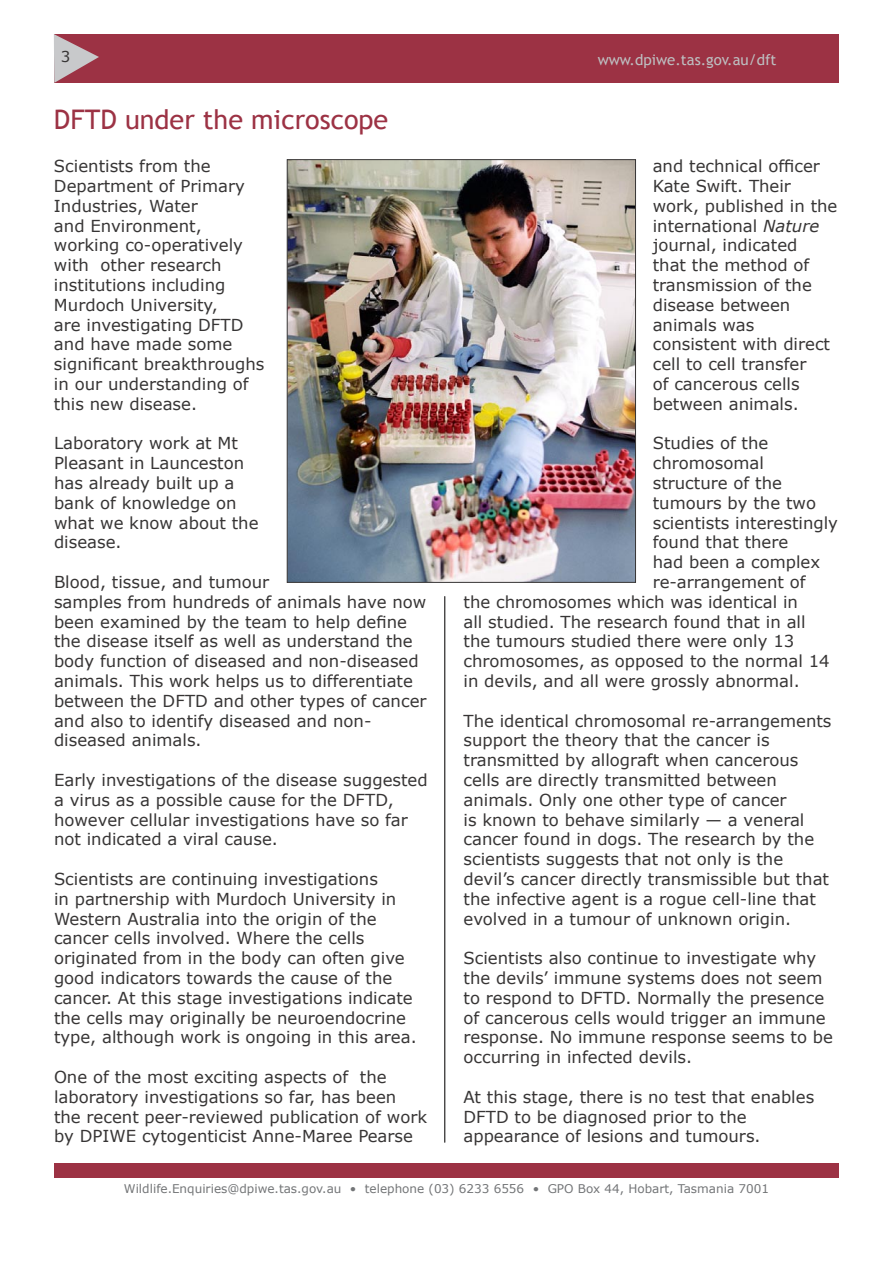
<style>
.page{position:relative;width:893px;height:1263px;background:#fff}
.page>*{position:absolute;margin:0;border:0;box-sizing:border-box;transform-origin:0 0}
.t1{font:27px "Trebuchet MS";color:#9c3244}
.Body_Text{font:16.5px/19.8px "Verdana";color:#373535}
.t2{font:15px "Trebuchet MS";color:#bdbfc1}
.t3{font:15px "Verdana";color:#373535}
.t4{font:12px "Verdana";color:#737577}
.s1{font-style:italic}
</style>
<div class="page">
<div style="left:54px;top:34px;width:785px;height:49px;background:#9c3244"></div>
<div style="left:54px;top:1163px;width:784px;height:14px;background:#9c3244"></div>
<svg style="left:54px;top:34px;width:45px;height:49px"></svg>
<hr style="left:444px;top:596px;width:1px;height:546px;background:#373535">
<img style="left:289px;top:161px;width:345px;height:420px">
<div style="left:287px;top:159px;width:349px;height:424px;border:1px solid #373535"></div>
<p class="t3" style="left:61px;top:47px;width:11px">3</p>
<p class="t2" style="left:598px;top:51px;width:180px">www.dpiwe.tas.gov.au/dft</p>
<p class="t1" style="left:54px;top:104px;width:336px">DFTD under the microscope</p>
<p class="Body_Text" style="left:54px;top:156px;width:212px">Scientists from the<br>Department of Primary<br>Industries, Water<br>and Environment, working co-operatively with other research institutions including<br>Murdoch University,<br>are investigating DFTD and have made some significant breakthroughs in our understanding of this new disease.</p>
<p class="Body_Text" style="left:54px;top:433px;width:206px">Laboratory work at Mt<br>Pleasant in Launceston has already built up a bank of knowledge on what we know about the disease.</p>
<p class="Body_Text" style="left:54px;top:571px;width:374px">Blood, tissue, and tumour<br>samples from hundreds of animals have now been examined by the team to help define the disease itself as well as understand the body function of diseased and non-diseased animals. This work helps us to differentiate between the DFTD and other types of cancer and also to identify diseased and non&shy;diseased animals.</p>
<p class="Body_Text" style="left:54px;top:769px;width:375px">Early investigations of the disease suggested a virus as a possible cause for the DFTD, however cellular investigations have so far not indicated a viral cause.</p>
<p class="Body_Text" style="left:54px;top:868px;width:364px">Scientists are continuing investigations<br>in partnership with Murdoch University in Western Australia into the origin of the cancer cells involved. Where the cells originated from in the body can often give good indicators towards the cause of the cancer. At this stage investigations indicate the cells may originally be neuroendocrine type, although work is ongoing in this area.</p>
<p class="Body_Text" style="left:54px;top:1066px;width:375px">One of the most exciting aspects of the laboratory investigations so far, has been the recent peer-reviewed publication of work by DPIWE cytogenticist Anne-Maree Pearse</p>
<p class="Body_Text" style="left:653px;top:156px;width:186px">and technical officer<br>Kate Swift. Their work, published in the international <span class="s1">Nature </span>journal, indicated<br>that the method of transmission of the disease between animals was consistent with direct cell to cell transfer<br>of cancerous cells between animals.</p>
<p class="Body_Text" style="left:653px;top:433px;width:117px">Studies of the</p>
<p class="Body_Text" style="left:653px;top:453px;width:113px">chromosomal</p>
<p class="Body_Text" style="left:653px;top:472px;width:131px">structure of the</p>
<p class="Body_Text" style="left:653px;top:492px;width:165px">tumours by the two</p>
<p class="Body_Text" style="left:653px;top:512px;width:187px">scientists interestingly</p>
<p class="Body_Text" style="left:653px;top:532px;width:137px">found that there</p>
<p class="Body_Text" style="left:653px;top:552px;width:169px">had been a complex</p>
<p class="Body_Text" style="left:653px;top:571px;width:154px">re-arrangement of</p>
<p class="Body_Text" style="left:463px;top:591px;width:336px">the chromosomes which was identical in</p>
<p class="Body_Text" style="left:463px;top:611px;width:344px">all studied. The research found that in all</p>
<p class="Body_Text" style="left:463px;top:631px;width:332px">the tumours studied there were only 13</p>
<p class="Body_Text" style="left:463px;top:651px;width:368px">chromosomes, as opposed to the normal 14</p>
<p class="Body_Text" style="left:463px;top:670px;width:338px">in devils, and all were grossly abnormal.</p>
<p class="Body_Text" style="left:463px;top:710px;width:370px">The identical chromosomal re-arrangements support the theory that the cancer is transmitted by allograft when cancerous cells are directly transmitted between animals. Only one other type of cancer<br>is known to behave similarly — a veneral cancer found in dogs. The research by the scientists suggests that not only is the devil’s cancer directly transmissible but that the infective agent is a rogue cell-line that evolved in a tumour of unknown origin.</p>
<p class="Body_Text" style="left:463px;top:948px;width:371px">Scientists also continue to investigate why the devils’ immune systems does not seem to respond to DFTD. Normally the presence of cancerous cells would trigger an immune response. No immune response seems to be occurring in infected devils.</p>
<p class="Body_Text" style="left:463px;top:1086px;width:352px">At this stage, there is no test that enables<br>DFTD to be diagnosed prior to the appearance of lesions and tumours.</p>
<p class="t4" style="left:124px;top:1180px;width:647px">Wildlife.Enquiries@dpiwe.tas.gov.au • telephone (03) 6233 6556 • GPO Box 44, Hobart, Tasmania 7001</p>
</div>
